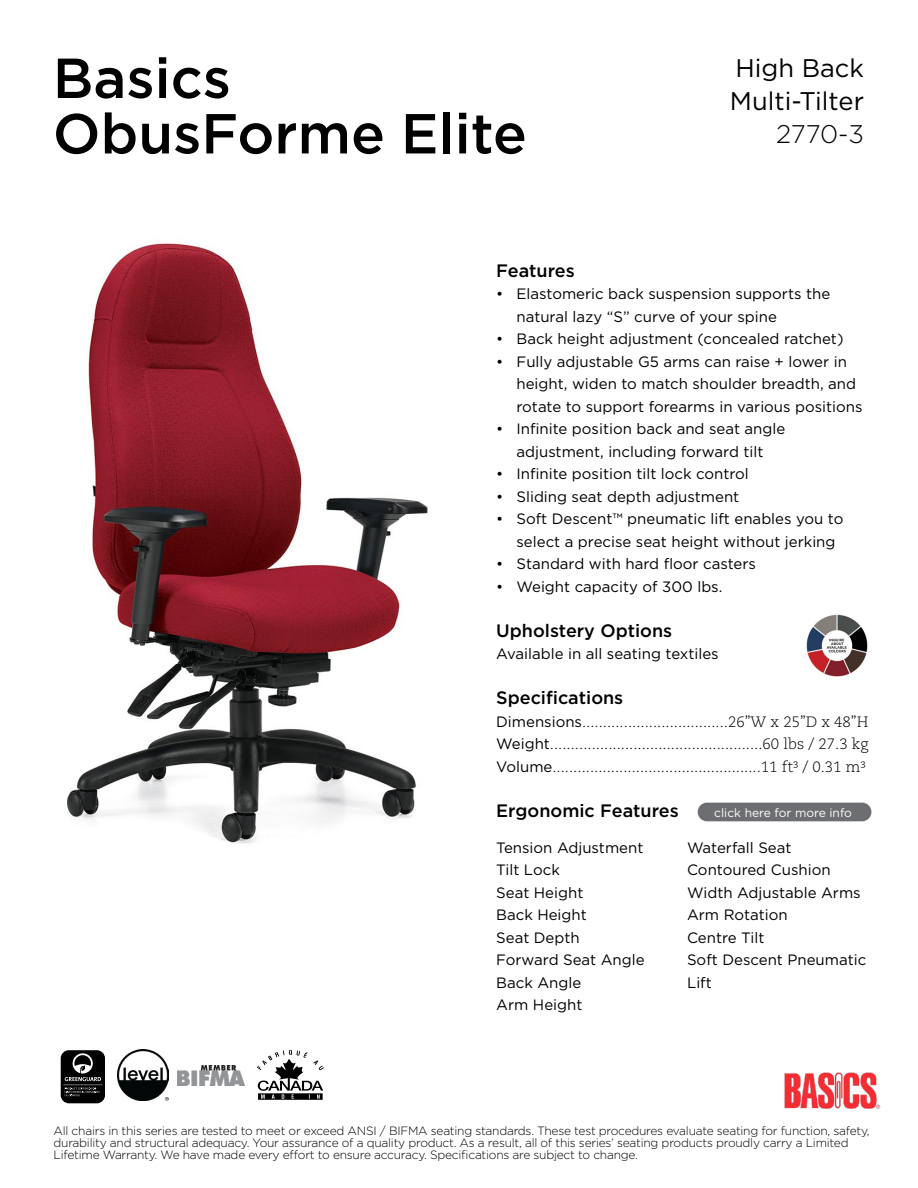
<style>
.page{position:relative;width:918px;height:1188px;background:#fff}
.page>*{position:absolute;margin:0;border:0;box-sizing:border-box;transform-origin:0 0}
.t1{font:500 56.25px/55.5px "Gotham";color:#000}
.t2{font:25.5px/33px "Gotham";color:#000}
.t3{font:300 25.5px "Gotham";color:#000}
.t4{font:500 18px "Gotham";color:#000}
.t5{font:15px/22.5px "Gotham";color:#000}
.t6{font:300 15px/22.5px "Caecilia LT Std";color:#000;text-align:justify}
.t7{font:300 12px/12px "Gotham";letter-spacing:-.02em;color:#000}
.t8{font:12px "Gotham";color:#fff}
.s1{font-family:"Gotham";font-weight:400}
</style>
<div class="page">
<div style="left:698px;top:803px;width:173px;height:18px;background:#6d6e71;border-radius:9px"></div>
<img style="left:118px;top:1049px;width:51px;height:52px">
<svg style="left:257px;top:1050px;width:67px;height:50px"></svg>
<img style="left:177px;top:1066px;width:67px;height:19px">
<svg style="left:61px;top:1050px;width:44px;height:53px;background:#292929"></svg>
<img style="left:784px;top:1072px;width:96px;height:37px">
<img style="left:67px;top:243px;width:361px;height:601px">
<img style="left:806px;top:614px;width:62px;height:63px">
<h1 class="t1" style="left:53px;top:50px;width:476px">Basics<br>ObusForme Elite</h1>
<h2 class="t2" style="left:730px;top:51px;width:136px">High Back<br>Multi-Tilter</h2>
<h2 class="t3" style="left:776px;top:118px;width:89px">2770-3</h2>
<p class="t4" style="left:496px;top:259px;width:80px">Features</p>
<p class="t5" style="left:517px;top:282px;width:315px;text-indent:-20px">• Elastomeric back suspension supports the natural lazy “S” curve of your spine</p>
<p class="t5" style="left:496px;top:327px;width:349px">• Back height adjustment (concealed ratchet)</p>
<p class="t5" style="left:517px;top:350px;width:348px;text-indent:-20px">• Fully adjustable G5 arms can raise + lower in height, widen to match shoulder breadth, and rotate to support forearms in various positions</p>
<p class="t5" style="left:496px;top:417px;width:291px;text-align:center">• Infinite position back and seat angle adjustment, including forward tilt</p>
<p class="t5" style="left:496px;top:462px;width:254px">• Infinite position tilt lock control</p>
<p class="t5" style="left:496px;top:485px;width:245px">• Sliding seat depth adjustment</p>
<p class="t5" style="left:517px;top:507px;width:328px;text-indent:-20px">• Soft Descent™ pneumatic lift enables you to select a precise seat height without jerking</p>
<p class="t5" style="left:496px;top:552px;width:261px">• Standard with hard floor casters</p>
<p class="t5" style="left:496px;top:575px;width:228px">• Weight capacity of 300 lbs.</p>
<p class="t4" style="left:496px;top:619px;width:178px">Upholstery Options</p>
<p class="t5" style="left:496px;top:642px;width:224px">Available in all seating textiles</p>
<p class="t4" style="left:496px;top:686px;width:129px">Specifications</p>
<p class="t6" style="left:496px;top:711px;width:374px"><span class="s1">Dimensions</span>...................................26”W x 25”D x 48”H <span class="s1">Weight</span>...................................................60 lbs / 27.3 kg <span class="s1">Volume</span>..................................................11 ft³ / 0.31 m³</p>
<p class="t4" style="left:496px;top:799px;width:184px">Ergonomic Features</p>
<p class="t5" style="left:496px;top:836px;width:150px">Tension Adjustment<br>Tilt Lock<br>Seat Height<br>Back Height<br>Seat Depth<br>Forward Seat Angle<br>Back Angle<br>Arm Height</p>
<p class="t5" style="left:687px;top:836px;width:181px">Waterfall Seat<br>Contoured Cushion<br>Width Adjustable Arms<br>Arm Rotation<br>Centre Tilt<br>Soft Descent Pneumatic<br>Lift</p>
<p class="t8" style="left:714px;top:805px;width:139px">click here for more info</p>
<p class="t7" style="left:54px;top:1124px;width:818px">All chairs in this series are tested to meet or exceed ANSI / BIFMA seating standards. These test procedures evaluate seating for function, safety, durability and structural adequacy. Your assurance of a quality product. As a result, all of this series’ seating products proudly carry a Limited<br>Lifetime Warranty. We have made every effort to ensure accuracy. Specifications are subject to change.</p>
</div>
